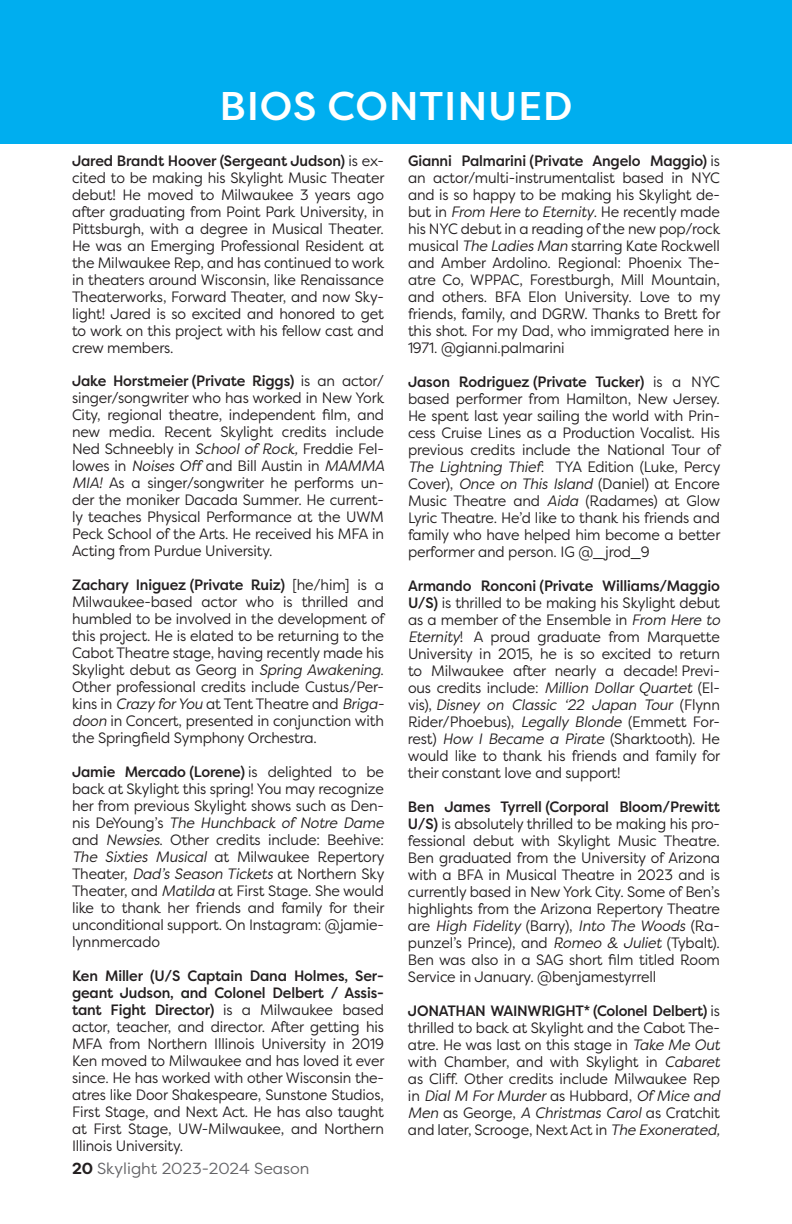
<style>
.page{position:relative;width:792px;height:1224px;background:#fff}
.page>*{position:absolute;margin:0;border:0;box-sizing:border-box;transform-origin:0 0}
.t1{font:500 40px "Filson Pro";letter-spacing:.02em;color:#fff}
.t2{font:16px "Filson Pro";color:#636366}
.t3{font:15px/17px "Filson Pro";letter-spacing:-.01em;color:#231f20;text-align:justify;scale:.95 1}
.s1{font-weight:500}
.s2{font-style:italic}
.s3{font-weight:700;color:#231f20}
</style>
<div class="page">
<div style="left:0;top:0;width:792px;height:144px;background:#00aeef"></div>
<h1 class="t1" style="left:220px;top:78px;width:354px">BIOS CONTINUED</h1>
<p class="t3" style="left:72px;top:152px;width:330px"><span class="s1">Jared Brandt Hoover (Sergeant Judson)</span> is ex&shy;cited to be making his Skylight Music Theater debut! He moved to Milwaukee 3 years ago after graduating from Point Park University, in Pittsburgh, with a degree in Musical Theater.<br>He was an Emerging Professional Resident at the Milwaukee Rep, and has continued to work in theaters around Wisconsin, like Renaissance Theaterworks, Forward Theater, and now Sky&shy;light! Jared is so excited and honored to get to work on this project with his fellow cast and crew members.</p>
<p class="t3" style="left:72px;top:372px;width:330px"><span class="s1">Jake Horstmeier (Private Riggs)</span> is an actor/ singer/songwriter who has worked in New York City, regional theatre, independent film, and new media. Recent Skylight credits include Ned Schneebly in <span class="s2">School of Rock,</span> Freddie Fel&shy;lowes in <span class="s2">Noises Off</span> and Bill Austin in <span class="s2">MAMMA MIA!</span> As a singer/songwriter he performs un&shy;der the moniker Dacada Summer. He current&shy;ly teaches Physical Performance at the UWM Peck School of the Arts. He received his MFA in Acting from Purdue University.</p>
<p class="t3" style="left:72px;top:576px;width:330px"><span class="s1">Zachary Iniguez (Private Ruiz)</span> [he/him] is a Milwaukee-based actor who is thrilled and humbled to be involved in the development of this project. He is elated to be returning to the Cabot Theatre stage, having recently made his Skylight debut as Georg in <span class="s2">Spring Awakening</span>.<br>Other professional credits include Custus/Per&shy;kins in <span class="s2">Crazy for You</span> at Tent Theatre and <span class="s2">Briga&shy;doon</span> in Concert, presented in conjunction with the Springfield Symphony Orchestra.</p>
<p class="t3" style="left:72px;top:763px;width:330px"><span class="s1">Jamie Mercado (Lorene)</span> is delighted to be back at Skylight this spring! You may recognize her from previous Skylight shows such as Den&shy;nis DeYoung’s <span class="s2">The Hunchback of Notre Dame </span>and <span class="s2">Newsies</span>. Other credits include: Beehive:<br><span class="s2">The Sixties Musical</span> at Milwaukee Repertory Theater, <span class="s2">Dad’s Season Tickets</span> at Northern Sky Theater, and <span class="s2">Matilda</span> at First Stage. She would like to thank her friends and family for their unconditional support. On Instagram: @jamie&shy;lynnmercado</p>
<p class="t3" style="left:72px;top:967px;width:330px"><span class="s1">Ken Miller (U/S Captain Dana Holmes, Ser&shy;geant Judson, and Colonel Delbert / Assis&shy;tant Fight Director)</span> is a Milwaukee based actor, teacher, and director. After getting his MFA from Northern Illinois University in 2019<br>Ken moved to Milwaukee and has loved it ever since. He has worked with other Wisconsin the&shy;atres like Door Shakespeare, Sunstone Studios, First Stage, and Next Act. He has also taught at First Stage, UW-Milwaukee, and Northern Illinois University.</p>
<p class="t2" style="left:72px;top:1158px;width:239px"><span class="s3">20</span> Skylight 2023-2024 Season</p>
<p class="t3" style="left:408px;top:152px;width:330px"><span class="s1">Gianni Palmarini (Private Angelo Maggio)</span> is an actor/multi-instrumentalist based in NYC and is so happy to be making his Skylight de&shy;but in <span class="s2">From Here to Eternity</span>. He recently made his NYC debut in a reading of the new pop/rock musical <span class="s2">The Ladies Man</span> starring Kate Rockwell and Amber Ardolino. Regional: Phoenix The&shy;atre Co, WPPAC, Forestburgh, Mill Mountain, and others. BFA Elon University. Love to my friends, family, and DGRW. Thanks to Brett for this shot. For my Dad, who immigrated here in 1971. @gianni.palmarini</p>
<p class="t3" style="left:408px;top:373px;width:330px"><span class="s1">Jason Rodriguez (Private Tucker)</span> is a NYC based performer from Hamilton, New Jersey.<br>He spent last year sailing the world with Prin&shy;cess Cruise Lines as a Production Vocalist. His previous credits include the National Tour of <span class="s2">The Lightning Thief</span>: TYA Edition (Luke, Percy Cover), <span class="s2">Once on This Island</span> (Daniel) at Encore Music Theatre and <span class="s2">Aida</span> (Radames) at Glow Lyric Theatre. He’d like to thank his friends and family who have helped him become a better performer and person. IG @_jrod_9</p>
<p class="t3" style="left:408px;top:577px;width:330px"><span class="s1">Armando Ronconi (Private Williams/Maggio U/S)</span> is thrilled to be making his Skylight debut as a member of the Ensemble in <span class="s2">From Here to Eternity</span>! A proud graduate from Marquette University in 2015, he is so excited to return to Milwaukee after nearly a decade! Previ&shy;ous credits include: <span class="s2">Million Dollar Quartet</span> (El&shy;vis), <span class="s2">Disney on Classic ‘22 Japan Tour</span> (Flynn Rider/Phoebus), <span class="s2">Legally Blonde</span> (Emmett For&shy;rest) <span class="s2">How I Became a Pirate</span> (Sharktooth). He would like to thank his friends and family for their constant love and support!</p>
<p class="t3" style="left:408px;top:798px;width:330px"><span class="s1">Ben James Tyrrell (Corporal Bloom/Prewitt U/S)</span> is absolutely thrilled to be making his pro&shy;fessional debut with Skylight Music Theatre.<br>Ben graduated from the University of Arizona with a BFA in Musical Theatre in 2023 and is currently based in New York City. Some of Ben’s highlights from the Arizona Repertory Theatre are <span class="s2">High Fidelity</span> (Barry), <span class="s2">Into The Woods</span> (Ra&shy;punzel’s Prince), and <span class="s2">Romeo &amp; Juliet</span> (Tybalt).<br>Ben was also in a SAG short film titled Room Service in January. @benjamestyrrell</p>
<p class="t3" style="left:408px;top:1002px;width:330px"><span class="s1">JONATHAN WAINWRIGHT* (Colonel Delbert)</span> is thrilled to back at Skylight and the Cabot The&shy;atre. He was last on this stage in <span class="s2">Take Me Out </span>with Chamber, and with Skylight in <span class="s2">Cabaret </span>as Cliff. Other credits include Milwaukee Rep in <span class="s2">Dial M For Murder</span> as Hubbard, <span class="s2">Of Mice and Men</span> as George, <span class="s2">A Christmas Carol</span> as Cratchit and later, Scrooge, Next Act in <span class="s2">The Exonerated,</span></p>
</div>
